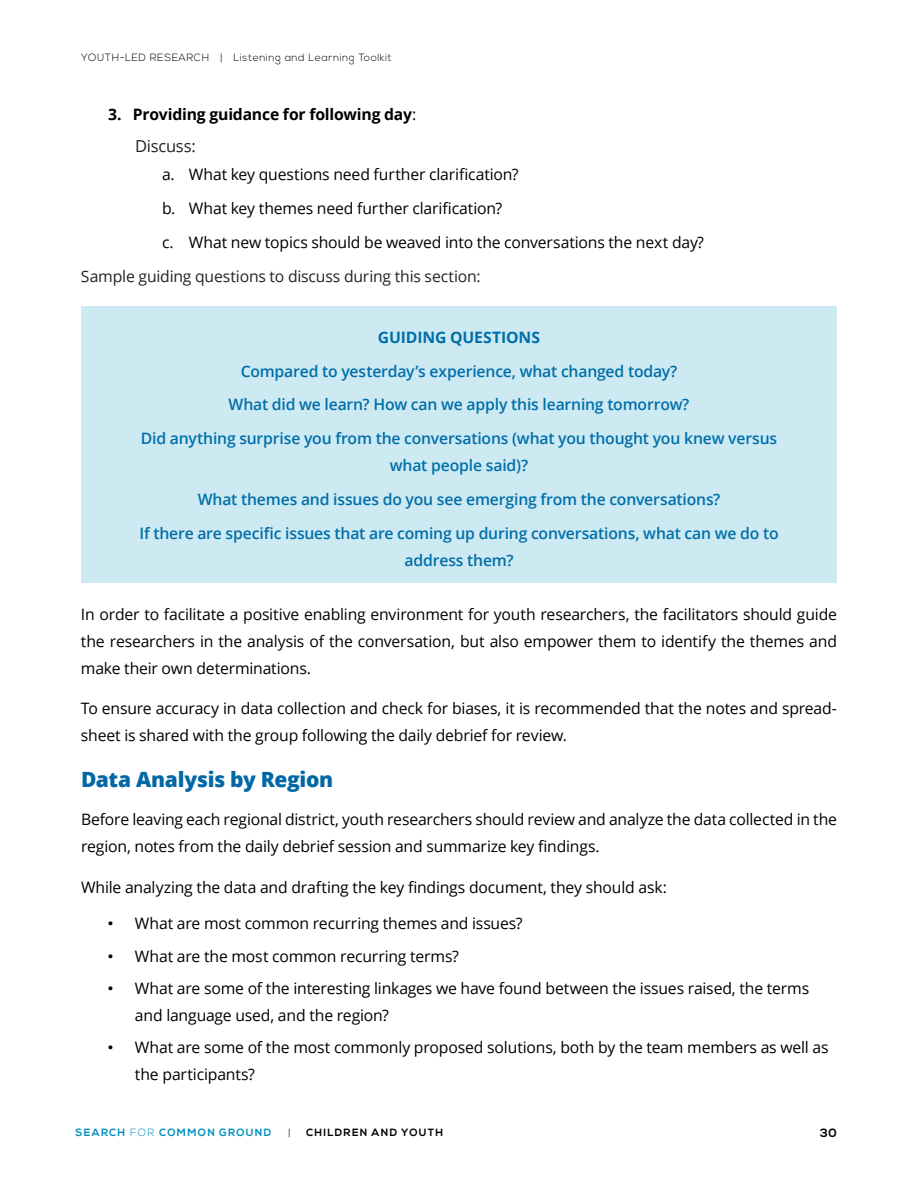
<style>
.page{position:relative;width:918px;height:1188px;background:#fff}
.page>*{position:absolute;margin:0;border:0;box-sizing:border-box;transform-origin:0 0}
.t1{font:800 21px "Open Sans";letter-spacing:-.015em;color:#0068a5}
.t2{font:16.5px "Open Sans";letter-spacing:-.01em;color:#222}
.t3{font:15.75px/27px "Open Sans";letter-spacing:-.01em;color:#000}
.t4{font:600 15.75px/33.8px "Open Sans";letter-spacing:-.01em;color:#0068a5;text-align:center}
.t5{font:15.75px "Open Sans";letter-spacing:-.015em;color:#222}
.t6{font:700 15.75px "Open Sans";letter-spacing:-.01em;color:#000}
.t7{font:700 15.75px "Open Sans";letter-spacing:-.01em;color:#0068a5}
.t8{font:700 12px "Nexa";color:#000}
.t9{font:300 10.5px "Nexa";letter-spacing:.05em;color:#000}
.t10{font:700 10.5px "Nexa";letter-spacing:.125em;color:#008fbe}
.t11{font:700 10.5px "Nexa";letter-spacing:.13em;color:#000}
.s1{font-weight:400}
.s2{font-family:"Arial"}
.s3{font-weight:300}
</style>
<div class="page">
<div style="left:81px;top:307px;width:756px;height:276px;background:#cde9f2"></div>
<p class="t9" style="left:81px;top:51px;width:312px">YOUTH-LED RESEARCH | Listening and Learning Toolkit</p>
<p class="t6" style="left:108px;top:103px;width:310px">3. Providing guidance for following day<span class="s1">:</span></p>
<p class="t2" style="left:135px;top:135px;width:62px">Discuss:</p>
<p class="t3" style="left:162px;top:157px;width:543px;line-height:34.2px">a. What key questions need further clarification?<br>b. What key themes need further clarification?<br>c. What new topics should be weaved into the conversations the next day?</p>
<p class="t5" style="left:81px;top:266px;width:401px">Sample guiding questions to discuss during this section:</p>
<p class="t7" style="left:378px;top:326px;width:164px">GUIDING QUESTIONS</p>
<p class="t4" style="left:141px;top:354px;width:638px">Compared to yesterday’s experience, what changed today?<br>What did we learn? How can we apply this learning tomorrow?<br>Did anything surprise you from the conversations (what you thought you knew versus</p>
<p class="t4" style="left:139px;top:448px;width:641px">what people said)?<br>What themes and issues do you see emerging from the conversations?<br>If there are specific issues that are coming up during conversations, what can we do to</p>
<p class="t4" style="left:404px;top:543px;width:111px">address them?</p>
<p class="t3" style="left:81px;top:600px;width:757px;text-align:justify">In order to facilitate a positive enabling environment for youth researchers, the facilitators should guide the researchers in the analysis of the conversation, but also empower them to identify the themes and make their own determinations.</p>
<p class="t3" style="left:81px;top:695px;width:758px">To ensure accuracy in data collection and check for biases, it is recommended that the notes and spread&shy;sheet is shared with the group following the daily debrief for review.</p>
<h1 class="t1" style="left:81px;top:763px;width:254px">Data Analysis by Region</h1>
<p class="t3" style="left:81px;top:806px;width:758px">Before leaving each regional district, youth researchers should review and analyze the data collected in the region, notes from the daily debrief session and summarize key findings.</p>
<p class="t3" style="left:81px;top:873px;width:587px">While analyzing the data and drafting the key findings document, they should ask:</p>
<p class="t3" style="left:108px;top:910px;width:416px"><span class="s2">•</span> What are most common recurring themes and issues?</p>
<p class="t3" style="left:108px;top:942px;width:352px"><span class="s2">•</span> What are the most common recurring terms?</p>
<p class="t3" style="left:135px;top:974px;width:676px;text-indent:-27px"><span class="s2">•</span> What are some of the interesting linkages we have found between the issues raised, the terms and language used, and the region?</p>
<p class="t3" style="left:135px;top:1034px;width:695px;text-indent:-27px"><span class="s2">•</span> What are some of the most commonly proposed solutions, both by the team members as well as the participants?</p>
<p class="t10" style="left:76px;top:1126px;width:197px">SEARCH <span class="s3">FOR</span> COMMON GROUND</p>
<p class="t9" style="left:288px;top:1126px;width:4px">|</p>
<p class="t11" style="left:306px;top:1126px;width:139px">CHILDREN AND YOUTH</p>
<p class="t8" style="left:820px;top:1126px;width:18px">30</p>
</div>
